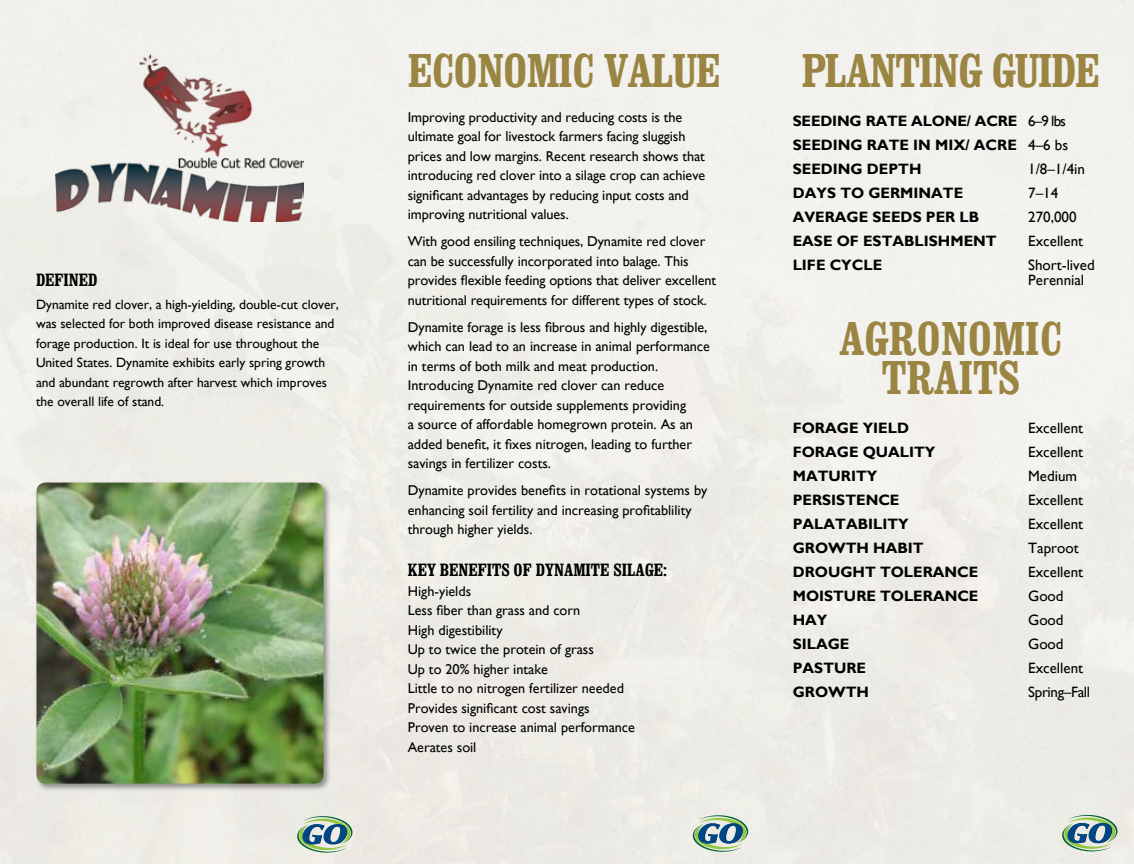
<style>
.page{position:relative;width:1134px;height:864px;background:#fff}
.page>*{position:absolute;margin:0;border:0;box-sizing:border-box;transform-origin:0 0}
.t1{font:700 condensed 48px "Clarendon";letter-spacing:-.02em;color:#9b8542}
.t2{font:700 condensed 48px/39px "Clarendon";color:#9b8542;text-align:center}
.t3{font:700 condensed 18px "Clarendon";color:#000}
.t4{font:700 15px/24px "Gill Sans";color:#000}
.t5{font:15px/15px "Gill Sans";color:#000}
.t6{font:15px "Gill Sans";letter-spacing:-.02em;color:#000}
.t7{font:14.25px/19.5px "Gill Sans";color:#000}
.t8{font:13.5px/19.5px "Gill Sans";color:#000}
.s1{font-weight:400}
</style>
<div class="page">
<svg style="left:297px;top:816px;width:56px;height:37px;background:#97b4aa"></svg>
<svg style="left:692px;top:815px;width:57px;height:37px;background:#99b5ac"></svg>
<svg style="left:1062px;top:815px;width:56px;height:37px;background:#97b4aa"></svg>
<div style="left:34px;top:481px;width:297px;height:311px;background:#000;opacity:.4"></div>
<img style="left:37px;top:483px;width:286px;height:301px">
<img style="left:55px;top:55px;width:249px;height:167px">
<p class="t3" style="left:36px;top:269px;width:63px">DEFINED</p>
<p class="t8" style="left:36px;top:294px;width:304px">Dynamite red clover, a high-yielding, double-cut clover, was selected for both improved disease resistance and forage production. It is ideal for use throughout the United States. Dynamite exhibits early spring growth and abundant regrowth after harvest which improves the overall life of stand.</p>
<h1 class="t1" style="left:408px;top:41px;width:314px">ECONOMIC VALUE</h1>
<p class="t7" style="left:408px;top:107px;width:299px">Improving productivity and reducing costs is the ultimate goal for livestock farmers facing sluggish prices and low margins. Recent research shows that introducing red clover into a silage crop can achieve significant advantages by reducing input costs and improving nutritional values.</p>
<p class="t7" style="left:408px;top:232px;width:310px">With good ensiling techniques, Dynamite red clover can be successfully incorporated into balage. This provides flexible feeding options that deliver excellent nutritional requirements for different types of stock.</p>
<p class="t7" style="left:408px;top:317px;width:304px">Dynamite forage is less fibrous and highly digestible, which can lead to an increase in animal performance in terms of both milk and meat production.<br>Introducing Dynamite red clover can reduce requirements for outside supplements providing<br>a source of affordable homegrown protein. As an added benefit, it fixes nitrogen, leading to further savings in fertilizer costs.</p>
<p class="t7" style="left:408px;top:481px;width:301px">Dynamite provides benefits in rotational systems by enhancing soil fertility and increasing profitablility through higher yields.</p>
<p class="t3" style="left:408px;top:559px;width:261px">KEY BENEFITS OF DYNAMITE SILAGE:</p>
<p class="t7" style="left:408px;top:581px;width:229px">High-yields<br>Less fiber than grass and corn<br>High digestibility<br>Up to twice the protein of grass<br>Up to 20% higher intake<br>Little to no nitrogen fertilizer needed<br>Provides significant cost savings<br>Proven to increase animal performance<br>Aerates soil</p>
<h1 class="t1" style="left:802px;top:40px;width:300px">PLANTING GUIDE</h1>
<p class="t4" style="left:793px;top:109px;width:277px">SEEDING RATE ALONE/ ACRE <span class="s1">6–9 lbs<br></span>SEEDING RATE IN MIX/ ACRE <span class="s1">4–6 bs<br></span>SEEDING DEPTH</p>
<p class="t5" style="left:1028px;top:161px;width:58px">1/8–1/4in</p>
<p class="t4" style="left:793px;top:181px;width:172px">DAYS TO GERMINATE</p>
<p class="t5" style="left:1028px;top:185px;width:31px">7–14</p>
<p class="t4" style="left:793px;top:205px;width:188px">AVERAGE SEEDS PER LB</p>
<p class="t5" style="left:1028px;top:209px;width:50px">270,000</p>
<p class="t4" style="left:793px;top:229px;width:205px">EASE OF ESTABLISHMENT</p>
<p class="t5" style="left:1028px;top:233px;width:57px">Excellent</p>
<p class="t4" style="left:793px;top:253px;width:91px">LIFE CYCLE</p>
<p class="t5" style="left:1028px;top:257px;width:68px">Short-lived<br>Perennial</p>
<h1 class="t2" style="left:839px;top:319px;width:224px">AGRONOMIC<br>TRAITS</h1>
<p class="t4" style="left:793px;top:416px;width:118px">FORAGE YIELD</p>
<p class="t5" style="left:1028px;top:421px;width:57px">Excellent</p>
<p class="t4" style="left:793px;top:440px;width:144px">FORAGE QUALITY</p>
<p class="t5" style="left:1028px;top:445px;width:57px">Excellent</p>
<p class="t4" style="left:793px;top:464px;width:86px">MATURITY</p>
<p class="t5" style="left:1028px;top:469px;width:50px">Medium</p>
<p class="t4" style="left:793px;top:488px;width:108px">PERSISTENCE</p>
<p class="t5" style="left:1028px;top:493px;width:57px">Excellent</p>
<p class="t4" style="left:793px;top:512px;width:118px">PALATABILITY</p>
<p class="t5" style="left:1028px;top:517px;width:57px">Excellent</p>
<p class="t4" style="left:793px;top:536px;width:132px">GROWTH HABIT</p>
<p class="t5" style="left:1028px;top:541px;width:52px">Taproot</p>
<p class="t4" style="left:793px;top:560px;width:187px">DROUGHT TOLERANCE</p>
<p class="t5" style="left:1028px;top:565px;width:57px">Excellent</p>
<p class="t4" style="left:793px;top:584px;width:187px">MOISTURE TOLERANCE</p>
<p class="t5" style="left:1028px;top:589px;width:37px">Good</p>
<p class="t4" style="left:793px;top:608px;width:36px">HAY</p>
<p class="t5" style="left:1028px;top:613px;width:37px">Good</p>
<p class="t4" style="left:793px;top:632px;width:58px">SILAGE</p>
<p class="t5" style="left:1028px;top:637px;width:37px">Good</p>
<p class="t4" style="left:793px;top:656px;width:75px">PASTURE</p>
<p class="t5" style="left:1028px;top:661px;width:57px">Excellent</p>
<p class="t4" style="left:793px;top:680px;width:78px">GROWTH</p>
<p class="t6" style="left:1028px;top:684px;width:64px">Spring–Fall</p>
</div>
